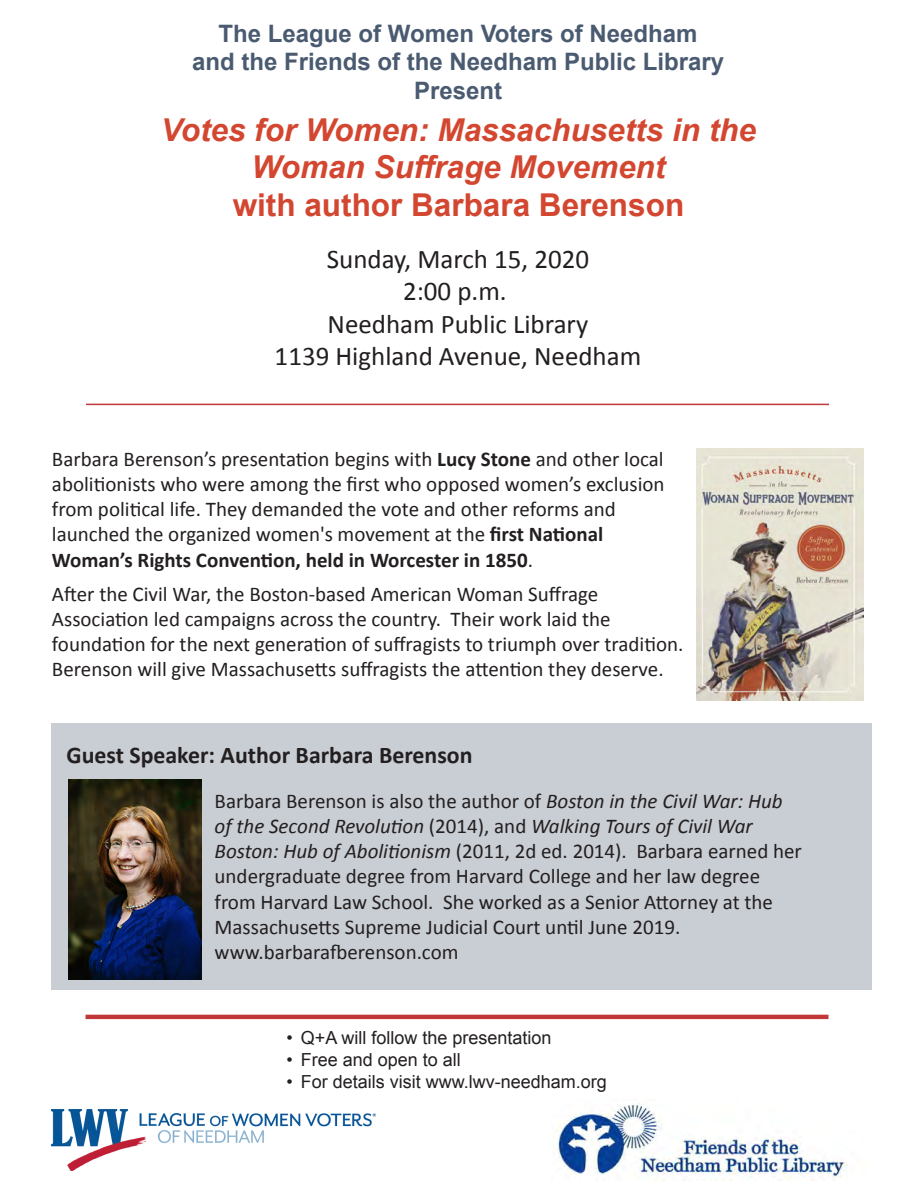
<style>
.page{position:relative;width:918px;height:1188px;background:#fff}
.page>*{position:absolute;margin:0;border:0;box-sizing:border-box;transform-origin:0 0}
.t1{font:italic 700 31.5px/37.8px "Arial";color:#d34630;text-align:center}
.t2{font:700 31.5px "Arial";color:#d34630}
.t3{font:27px/32.4px "Calibri";color:#231f20;text-align:center}
.t4{font:700 24px/28.8px "Arial";color:#4a5b71;text-align:center}
.t5{font:700 24px "Calibri";color:#231f20}
.t6{font:21px/25.2px "Calibri";color:#231f20}
.t7{font:18px "Arial";color:#231f20}
.s1{font-weight:700}
.s2{font-style:italic}
</style>
<div class="page">
<hr style="left:86px;top:1016px;width:743px;height:2px;background:#c23839">
<div style="left:51px;top:723px;width:821px;height:267px;background:#c9ced4"></div>
<img style="left:68px;top:779px;width:134px;height:201px">
<img style="left:697px;top:449px;width:167px;height:251px">
<hr style="left:86px;top:404px;width:743px;height:1px;background:#c23839">
<img style="left:554px;top:1103px;width:293px;height:77px">
<img style="left:51px;top:1109px;width:324px;height:62px">
<p class="t4" style="left:192px;top:20px;width:534px">The League of Women Voters of Needham<br>and the Friends of the Needham Public Library<br>Present</p>
<h1 class="t1" style="left:161px;top:112px;width:597px">Votes for Women: Massachusetts in the<br>Woman Suffrage Movement</h1>
<h1 class="t2" style="left:233px;top:184px;width:453px">with author Barbara Berenson</h1>
<p class="t3" style="left:275px;top:243px;width:368px">Sunday, March 15, 2020<br>2:00 p.m.<br>Needham Public Library<br>1139 Highland Avenue, Needham</p>
<p class="t6" style="left:52px;top:446px;width:614px">Barbara Berenson’s presentation begins with <span class="s1">Lucy Stone</span> and other local abolitionists who were among the first who opposed women’s exclusion from political life. They demanded the vote and other reforms and launched the organized women's movement at the <span class="s1">first National Woman’s Rights Convention, held in Worcester in 1850</span>.</p>
<p class="t6" style="left:52px;top:581px;width:633px">After the Civil War, the Boston-based American Woman Suffrage Association led campaigns across the country. Their work laid the foundation for the next generation of suffragists to triumph over tradition.<br>Berenson will give Massachusetts suffragists the attention they deserve.</p>
<p class="t5" style="left:66px;top:740px;width:408px">Guest Speaker: Author Barbara Berenson</p>
<p class="t6" style="left:215px;top:788px;width:589px">Barbara Berenson is also the author of <span class="s2">Boston in the Civil War: Hub of the Second Revolution</span> (2014), and <span class="s2">Walking Tours of Civil War Boston: Hub of Abolitionism</span> (2011, 2d ed. 2014). Barbara earned her undergraduate degree from Harvard College and her law degree from Harvard Law School. She worked as a Senior Attorney at the Massachusetts Supreme Judicial Court until June 2019. www.barbarafberenson.com</p>
<p class="t7" style="left:286px;top:1026px;width:266px">• Q+A will follow the presentation</p>
<p class="t7" style="left:286px;top:1048px;width:176px">• Free and open to all</p>
<p class="t7" style="left:286px;top:1070px;width:322px">• For details visit www.lwv-needham.org</p>
</div>
